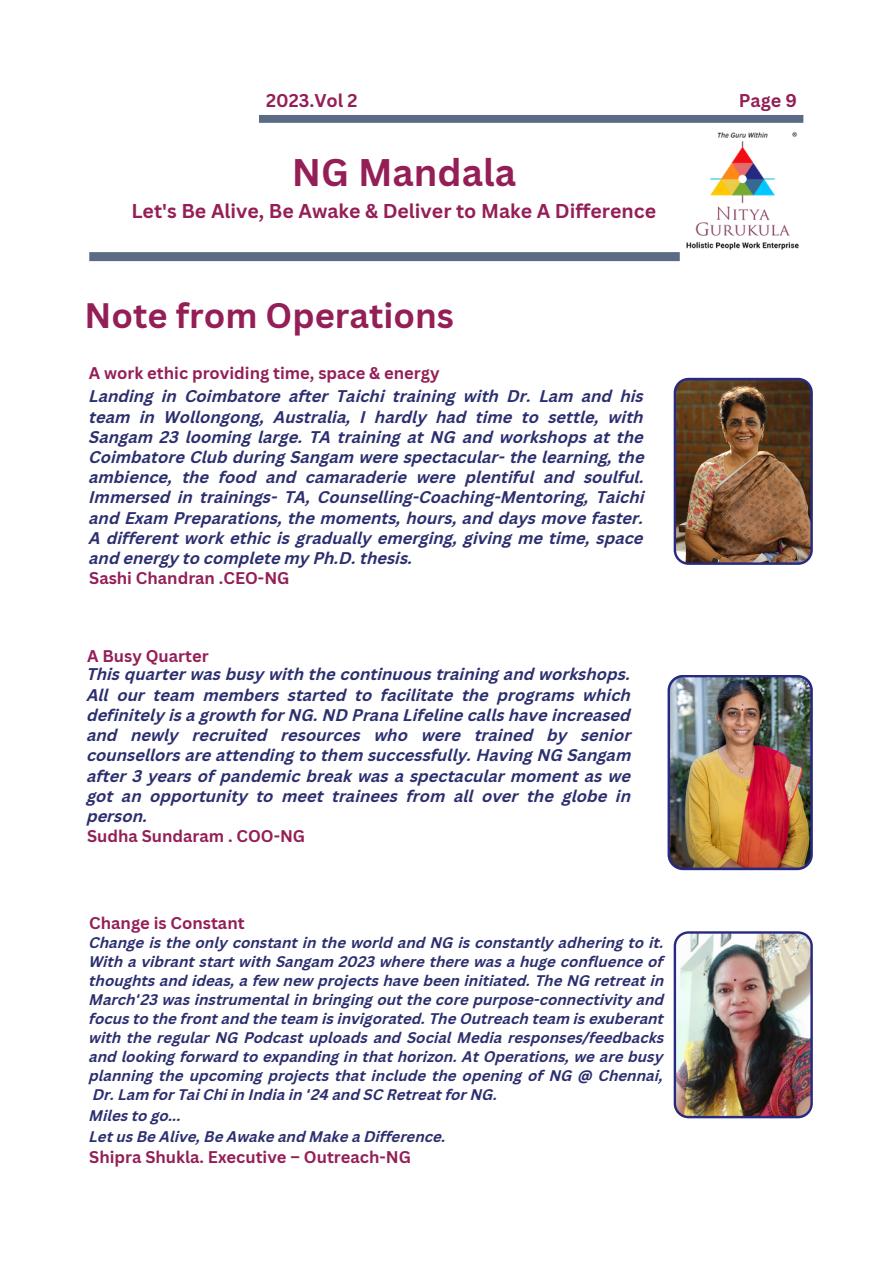
<style>
.page{position:relative;width:893px;height:1264px;background:#fff}
.page>*{position:absolute;margin:0;border:0;box-sizing:border-box;transform-origin:0 0}
.t1{font:700 37.5px "Canva Sans";color:#941f56}
.t2{font:700 34.5px "Canva Sans";color:#941f56}
.t3{font:700 19.5px "Canva Sans";color:#941f56}
.t4{font:700 18px "Canva Sans";color:#941f56}
.t5{font:italic 700 16.5px/20.2px "Canva Sans";color:#2c2f6f;text-align:justify}
.t6{font:700 16.5px "Canva Sans";color:#941f56}
.t7{font:italic 700 15px/19px "Canva Sans";color:#2c2f6f;text-align:justify}
.s1{font-family:"Noto Sans Gurmukhi";font-style:normal}
</style>
<div class="page">
<div style="left:89px;top:252px;width:590px;height:9px;background:#5b6a85"></div>
<img style="left:686px;top:132px;width:113px;height:118px">
<div style="left:259px;top:115px;width:544px;height:8px;background:#5b6a85"></div>
<img style="left:673px;top:931px;width:139px;height:187px">
<img style="left:667px;top:675px;width:145px;height:195px">
<img style="left:673px;top:378px;width:139px;height:187px">
<p class="t4" style="left:266px;top:87px;width:93px">2023.Vol 2</p>
<p class="t4" style="left:738px;top:87px;width:60px">Page 9</p>
<p class="t1" style="left:292px;top:145px;width:225px">NG Mandala</p>
<p class="t3" style="left:131px;top:197px;width:526px">Let's Be Alive, Be Awake &amp; Deliver to Make A Difference</p>
<p class="t2" style="left:84px;top:291px;width:371px">Note from Operations</p>
<p class="t6" style="left:89px;top:361px;width:352px">A work ethic providing time, space &amp; energy</p>
<p class="t5" style="left:89px;top:388px;width:557px">Landing in Coimbatore after Taichi training with Dr. Lam and his team in Wollongong, Australia, I hardly had time to settle, with Sangam 23 looming large. TA training at NG and workshops at the Coimbatore Club during Sangam were spectacular- the learning, the ambience, the food and camaraderie were plentiful and soulful.<br>Immersed in trainings- TA, Counselling-Coaching-Mentoring, Taichi and Exam Preparations, the moments, hours, and days move faster.<br>A different work ethic is gradually emerging, giving me time, space and energy to complete my Ph.D. thesis.</p>
<p class="t6" style="left:89px;top:567px;width:202px">Sashi Chandran .CEO-NG</p>
<p class="t6" style="left:87px;top:644px;width:123px">A Busy Quarter</p>
<p class="t5" style="left:87px;top:666px;width:545px">This quarter was busy with the continuous training and workshops.<br>All our team members started to facilitate the programs which definitely is a growth for NG. ND Prana Lifeline calls have increased and newly recruited resources who were trained by senior counsellors are attending to them successfully. Having NG Sangam after 3 years of pandemic break was a spectacular moment as we got an opportunity to meet trainees from all over the globe in person.</p>
<p class="t6" style="left:87px;top:824px;width:220px">Sudha Sundaram . COO-NG</p>
<p class="t6" style="left:89px;top:911px;width:157px">Change is Constant</p>
<p class="t7" style="left:89px;top:934px;width:576px">Change is the only constant in the world and NG is constantly adhering to it.<br>With a vibrant start with Sangam 2023 where there was a huge confluence of thoughts and ideas, a few new projects have been initiated. The NG retreat in March<span class="s1">‘</span>23 was instrumental in bringing out the core purpose-connectivity and focus to the front and the team is invigorated. The Outreach team is exuberant with the regular NG Podcast uploads and Social Media responses/feedbacks and looking forward to expanding in that horizon. At Operations, we are busy planning the upcoming projects that include the opening of NG @ Chennai, Dr. Lam for Tai Chi in India in <span class="s1">‘</span>24 and SC Retreat for NG.</p>
<p class="t7" style="left:89px;top:1107px;width:93px">Miles to go...</p>
<p class="t7" style="left:89px;top:1128px;width:358px">Let us Be Alive, Be Awake and Make a Difference.</p>
<p class="t6" style="left:89px;top:1145px;width:323px">Shipra Shukla. Executive – Outreach-NG</p>
</div>
